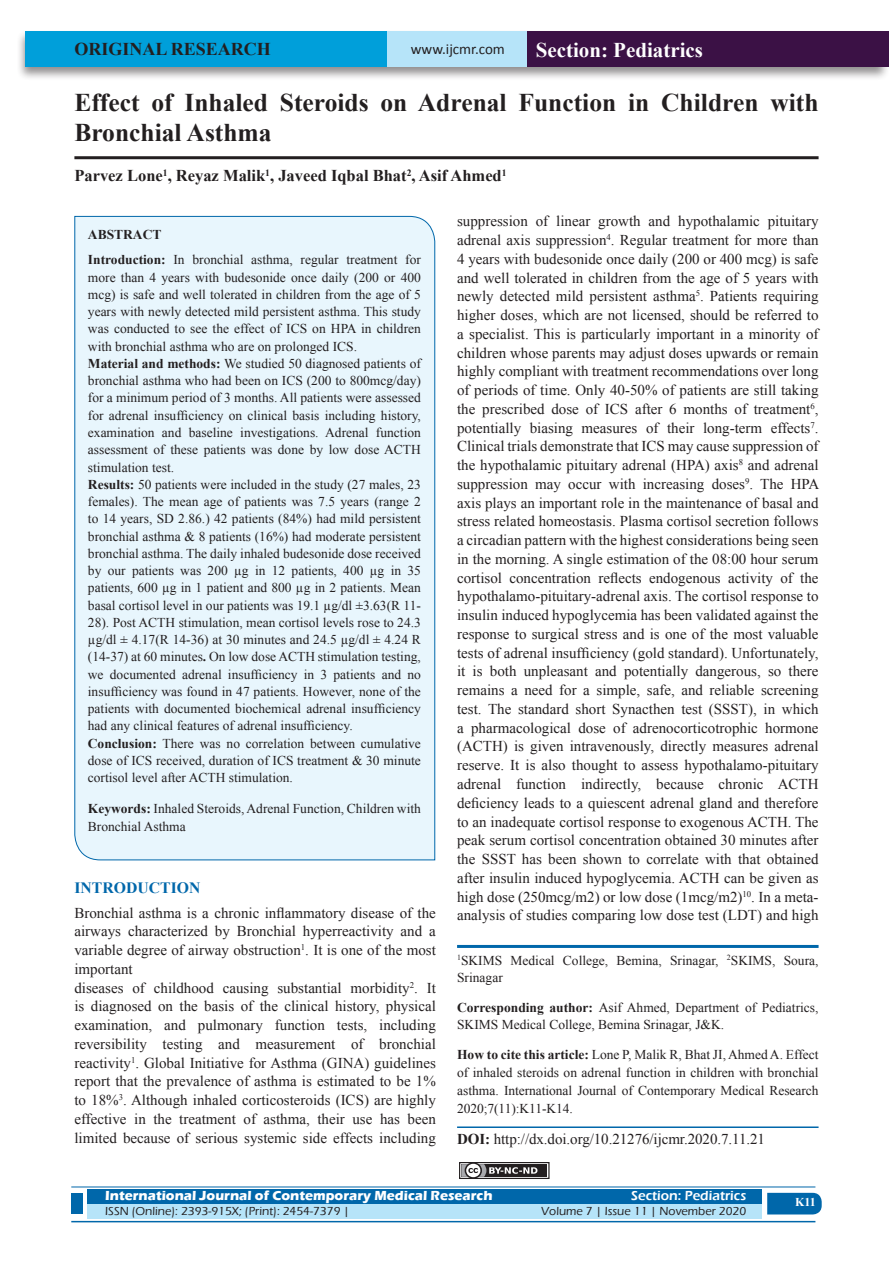
<style>
.page{position:relative;width:893px;height:1263px;background:#fff}
.page>*{position:absolute;margin:0;border:0;box-sizing:border-box;transform-origin:0 0}
.A_Title_New{font:700 25.5px/30px "Times New Roman";color:#231f20}
.t1{font:700 21px "Times New Roman";color:#fff}
.AT_new{font:700 18px "Times New Roman";color:#231f20}
.AU-New{font:700 16.5px "Times New Roman";color:#231f20}
.t2{font:700 15.75px "Times New Roman";color:#0067aa}
.TX_New{font:15px/18.8px "Times New Roman";color:#231f20;text-align:justify}
.t3{font:15px "Calibri";color:#231f20}
.HTC_new{font:13.5px/17.2px "Times New Roman";color:#231f20}
.Corresponding{font:13.5px/17.2px "Times New Roman";color:#231f20}
.Affi_New{font:13.5px/17.2px "Times New Roman";color:#231f20}
.t4{font:700 13.5px "Eras ITC";color:#fff}
.t5{font:600 13.5px "Eras ITC";color:#fff}
.t6{font:500 12px "Eras ITC";color:#231f20}
.t7{font:700 12px "Times New Roman";color:#fff}
.s1{font-weight:700}
</style>
<div class="page">
<div style="left:16px;top:29px;width:875px;height:52px;background:#231f20;opacity:.5"></div>
<div style="left:25px;top:31px;width:858px;height:35px;background:#b6e4f9"></div>
<div style="left:25px;top:31px;width:362px;height:35px;background:#009fda"></div>
<div style="left:527px;top:31px;width:361px;height:35px;background:#3b1145"></div>
<div style="left:459px;top:1162px;width:91px;height:17px;border:1px solid #231f20"></div>
<div style="left:461px;top:1164px;width:86px;height:13px;background:#231f20"></div>
<svg style="left:461px;top:1162px;width:76px;height:17px"></svg>
<div style="left:87px;top:1189px;width:674px;height:15px;background:#0067aa"></div>
<div style="left:87px;top:1204px;width:674px;height:15px;background:#b6e4f9"></div>
<svg style="left:767px;top:1193px;width:55px;height:21px"></svg>
<hr style="left:71px;top:1186px;width:744px;height:1px;background:#0067aa">
<hr style="left:71px;top:1221px;width:744px;height:1px;background:#0067aa">
<div style="left:71px;top:1193px;width:12px;height:21px;background:#0067aa"></div>
<hr style="left:74px;top:156px;width:745px;height:3px;background:#231f20">
<div style="left:74px;top:216px;width:361px;height:645px;background:#e8f6fd"></div>
<hr style="left:457px;top:945px;width:362px;height:3px;background:#0067aa">
<hr style="left:457px;top:1126px;width:362px;height:2px;background:#0067aa">
<p class="AT_new" style="left:74px;top:36px;width:198px">ORIGINAL RESEARCH</p>
<p class="t3" style="left:411px;top:40px;width:96px">www.ijcmr.com</p>
<h2 class="t1" style="left:536px;top:35px;width:169px">Section: Pediatrics</h2>
<p class="A_Title_New" style="left:74px;top:87px;width:746px">Effect of Inhaled Steroids on Adrenal Function in Children with<br>Bronchial Asthma</p>
<p class="AU-New" style="left:74px;top:164px;width:434px">Parvez Lone<sup>1</sup>, Reyaz Malik<sup>1</sup>, Javeed Iqbal Bhat<sup>2</sup>, Asif Ahmed<sup>1</sup></p>
<p class="HTC_new" style="left:88px;top:221px;width:335px;line-height:25.8px"><span class="s1">ABSTRACT<br>Introduction:</span> In bronchial asthma, regular treatment for</p>
<p class="HTC_new" style="left:88px;top:268px;width:335px">more than 4 years with budesonide once daily (200 or 400 mcg) is safe and well tolerated in children from the age of 5 years with newly detected mild persistent asthma. This study was conducted to see the effect of ICS on HPA in children with bronchial asthma who are on prolonged ICS.<br><span class="s1">Material and methods:</span> We studied 50 diagnosed patients of bronchial asthma who had been on ICS (200 to 800mcg/day) for a minimum period of 3 months. All patients were assessed for adrenal insufficiency on clinical basis including history, examination and baseline investigations. Adrenal function assessment of these patients was done by low dose ACTH stimulation test.<br><span class="s1">Results:</span> 50 patients were included in the study (27 males, 23 females). The mean age of patients was 7.5 years (range 2 to 14 years, SD 2.86.) 42 patients (84%) had mild persistent bronchial asthma &amp; 8 patients (16%) had moderate persistent bronchial asthma. The daily inhaled budesonide dose received by our patients was 200 µg in 12 patients, 400 µg in 35 patients, 600 µg in 1 patient and 800 µg in 2 patients. Mean basal cortisol level in our patients was 19.1 µg/dl ±3.63(R 11- 28). Post ACTH stimulation, mean cortisol levels rose to 24.3 µg/dl ± 4.17(R 14-36) at 30 minutes and 24.5 µg/dl ± 4.24 R (14-37) at 60 minutes<span class="s1">.</span> On low dose ACTH stimulation testing, we documented adrenal insufficiency in 3 patients and no insufficiency was found in 47 patients. However, none of the patients with documented biochemical adrenal insufficiency had any clinical features of adrenal insufficiency.<br><span class="s1">Conclusion:</span> There was no correlation between cumulative dose of ICS received, duration of ICS treatment &amp; 30 minute cortisol level after ACTH stimulation.</p>
<p class="HTC_new" style="left:88px;top:799px;width:335px;line-height:18px"><span class="s1">Keywords:</span> Inhaled Steroids, Adrenal Function, Children with<br>Bronchial Asthma</p>
<h1 class="t2" style="left:74px;top:876px;width:127px">INTRODUCTION</h1>
<p class="TX_New" style="left:74px;top:903px;width:363px">Bronchial asthma is a chronic inflammatory disease of the airways characterized by Bronchial hyperreactivity and a variable degree of airway obstruction<sup>1</sup>. It is one of the most important</p>
<p class="TX_New" style="left:74px;top:978px;width:363px">diseases of childhood causing substantial morbidity<sup>2</sup>. It is diagnosed on the basis of the clinical history, physical examination, and pulmonary function tests, including reversibility testing and measurement of bronchial reactivity<sup>1</sup>. Global Initiative for Asthma (GINA) guidelines report that the prevalence of asthma is estimated to be 1% to 18%<sup>3</sup>. Although inhaled corticosteroids (ICS) are highly effective in the treatment of asthma, their use has been limited because of serious systemic side effects including</p>
<p class="TX_New" style="left:457px;top:212px;width:364px">suppression of linear growth and hypothalamic pituitary adrenal axis suppression<sup>4</sup>. Regular treatment for more than 4 years with budesonide once daily (200 or 400 mcg) is safe and well tolerated in children from the age of 5 years with newly detected mild persistent asthma<sup>5</sup>. Patients requiring higher doses, which are not licensed, should be referred to a specialist. This is particularly important in a minority of children whose parents may adjust doses upwards or remain highly compliant with treatment recommendations over long of periods of time. Only 40-50% of patients are still taking the prescribed dose of ICS after 6 months of treatment<sup>6</sup>, potentially biasing measures of their long-term effects<sup>7</sup>.<br>Clinical trials demonstrate that ICS may cause suppression of the hypothalamic pituitary adrenal (HPA) axis<sup>8</sup> and adrenal suppression may occur with increasing doses<sup>9</sup>. The HPA axis plays an important role in the maintenance of basal and stress related homeostasis. Plasma cortisol secretion follows a circadian pattern with the highest considerations being seen in the morning. A single estimation of the 08:00 hour serum cortisol concentration reflects endogenous activity of the hypothalamo-pituitary-adrenal axis. The cortisol response to insulin induced hypoglycemia has been validated against the response to surgical stress and is one of the most valuable tests of adrenal insufficiency (gold standard). Unfortunately, it is both unpleasant and potentially dangerous, so there remains a need for a simple, safe, and reliable screening test. The standard short Synacthen test (SSST), in which a pharmacological dose of adrenocorticotrophic hormone (ACTH) is given intravenously, directly measures adrenal reserve. It is also thought to assess hypothalamo-pituitary adrenal function indirectly, because chronic ACTH deficiency leads to a quiescent adrenal gland and therefore to an inadequate cortisol response to exogenous ACTH. The peak serum cortisol concentration obtained 30 minutes after the SSST has been shown to correlate with that obtained after insulin induced hypoglycemia. ACTH can be given as high dose (250mcg/m2) or low dose (1mcg/m2)<sup>10</sup>. In a meta&shy;analysis of studies comparing low dose test (LDT) and high</p>
<p class="Affi_New" style="left:457px;top:951px;width:363px"><sup>1</sup>SKIMS Medical College, Bemina, Srinagar, <sup>2</sup>SKIMS, Soura,<br>Srinagar</p>
<p class="Corresponding" style="left:457px;top:999px;width:363px"><span class="s1">Corresponding author:</span> Asif Ahmed, Department of Pediatrics,<br>SKIMS Medical College, Bemina Srinagar, J&amp;K.</p>
<p class="HTC_new" style="left:457px;top:1046px;width:363px;line-height:17.7px;text-align:justify"><span class="s1">How to cite this article:</span> Lone P, Malik R, Bhat JI, Ahmed A. Effect of inhaled steroids on adrenal function in children with bronchial asthma. International Journal of Contemporary Medical Research 2020;7(11):K11-K14.</p>
<p class="TX_New" style="left:457px;top:1129px;width:310px"><span class="s1">DOI:</span> http://dx.doi.org/10.21276/ijcmr.2020.7.11.21</p>
<p class="t4" style="left:105px;top:1188px;width:389px">International Journal of Contemporary Medical Research</p>
<p class="t5" style="left:631px;top:1188px;width:117px">Section: Pediatrics</p>
<p class="t6" style="left:105px;top:1204px;width:246px">ISSN (Online): 2393-915X; (Print): 2454-7379 |</p>
<p class="t6" style="left:541px;top:1204px;width:207px">Volume 7 | Issue 11 | November 2020</p>
<h4 class="t7" style="left:795px;top:1194px;width:22px">K11</h4>
</div>
